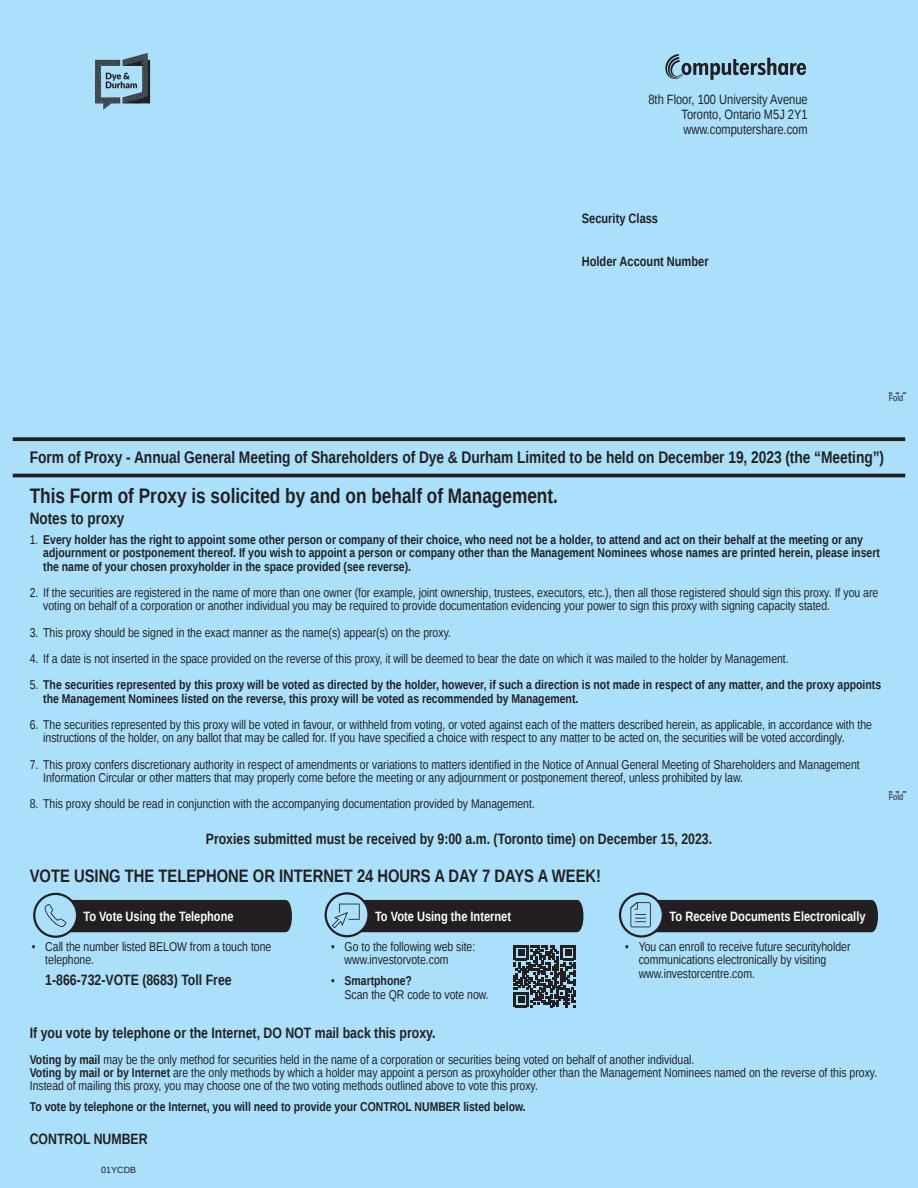
<style>
.page{position:relative;width:918px;height:1188px;background:#aae0f9}
.page>*{position:absolute;margin:0;border:0;box-sizing:border-box;transform-origin:0 0}
.t1{font:700 21px "Liberation Sans Narrow";color:#231f20}
.t2{font:700 18px "Liberation Sans Narrow";color:#231f20}
.t3{font:700 16.8px "Liberation Sans Narrow";letter-spacing:-.005em;color:#231f20}
.t4{font:700 16.5px "Liberation Sans Narrow";color:#231f20}
.t5{font:700 15px "Liberation Sans Narrow";color:#231f20}
.t6{font:700 13.5px "Liberation Sans Narrow";color:#fff}
.t7{font:13.5px "Liberation Sans Narrow";color:#231f20}
.t8{font:700 13.5px "Liberation Sans Narrow";color:#231f20}
.t9{font:12.75px/13.5px "Liberation Sans Narrow";color:#231f20}
.t10{font:700 12.75px/13.5px "Liberation Sans Narrow";color:#231f20}
.t11{font:9px "Liberation Sans Narrow";color:#231f20}
.t12{font:9px "Liberation Sans";color:#231f20}
.s1{font-weight:400}
.s2{font-weight:700}
</style>
<div class="page">
<img style="left:96px;top:54px;width:55px;height:55px">
<svg style="left:889px;top:393px;width:17px;height:1px"></svg>
<svg style="left:889px;top:792px;width:17px;height:1px"></svg>
<svg style="left:665px;top:54px;width:141px;height:26px"></svg>
<svg style="left:33px;top:892px;width:259px;height:46px"></svg>
<svg style="left:324px;top:892px;width:260px;height:46px"></svg>
<svg style="left:618px;top:893px;width:260px;height:45px"></svg>
<svg style="left:13px;top:437px;width:892px;height:4px;background:#2d2d30"></svg>
<hr style="left:13px;top:474px;width:892px;height:3px;background:#231f20">
<svg style="left:514px;top:945px;width:62px;height:62px"></svg>
<p class="t7" style="left:648px;top:92px;width:161px">8th Floor, 100 University Avenue</p>
<p class="t7" style="left:681px;top:107px;width:128px">Toronto, Ontario M5J 2Y1</p>
<p class="t7" style="left:683px;top:122px;width:126px">www.computershare.com</p>
<p class="t8" style="left:582px;top:209px;width:78px">Security Class</p>
<p class="t8" style="left:582px;top:252px;width:128px">Holder Account Number</p>
<p class="t11" style="left:889px;top:393px;width:16px">Fold</p>
<p class="t3" style="left:30px;top:445px;width:856px">Form of Proxy - Annual General Meeting of Shareholders of Dye &amp; Durham Limited to be held on December 19, 2023 (the “Meeting”)</p>
<p class="t1" style="left:30px;top:481px;width:530px">This Form of Proxy is solicited by and on behalf of Management.</p>
<p class="t4" style="left:30px;top:507px;width:96px">Notes to proxy</p>
<p class="t10" style="left:43px;top:532px;width:838px;text-indent:-14px"><span class="s1">1.</span> Every holder has the right to appoint some other person or company of their choice, who need not be a holder, to attend and act on their behalf at the meeting or any adjournment or postponement thereof. If you wish to appoint a person or company other than the Management Nominees whose names are printed herein, please insert the name of your chosen proxyholder in the space provided (see reverse).</p>
<p class="t9" style="left:43px;top:586px;width:837px;text-indent:-14px">2. If the securities are registered in the name of more than one owner (for example, joint ownership, trustees, executors, etc.), then all those registered should sign this proxy. If you are voting on behalf of a corporation or another individual you may be required to provide documentation evidencing your power to sign this proxy with signing capacity stated.</p>
<p class="t9" style="left:30px;top:626px;width:423px">3. This proxy should be signed in the exact manner as the name(s) appear(s) on the proxy.</p>
<p class="t9" style="left:30px;top:652px;width:761px">4. If a date is not inserted in the space provided on the reverse of this proxy, it will be deemed to bear the date on which it was mailed to the holder by Management.</p>
<p class="t10" style="left:43px;top:678px;width:839px;text-indent:-14px"><span class="s1">5.</span> The securities represented by this proxy will be voted as directed by the holder, however, if such a direction is not made in respect of any matter, and the proxy appoints the Management Nominees listed on the reverse, this proxy will be voted as recommended by Management.</p>
<p class="t9" style="left:43px;top:718px;width:830px;text-indent:-14px">6. The securities represented by this proxy will be voted in favour, or withheld from voting, or voted against each of the matters described herein, as applicable, in accordance with the instructions of the holder, on any ballot that may be called for. If you have specified a choice with respect to any matter to be acted on, the securities will be voted accordingly.</p>
<p class="t9" style="left:43px;top:758px;width:818px;text-indent:-14px">7. This proxy confers discretionary authority in respect of amendments or variations to matters identified in the Notice of Annual General Meeting of Shareholders and Management<br>Information Circular or other matters that may properly come before the meeting or any adjournment or postponement thereof, unless prohibited by law.</p>
<p class="t9" style="left:30px;top:798px;width:507px">8. This proxy should be read in conjunction with the accompanying documentation provided by Management.</p>
<p class="t5" style="left:206px;top:829px;width:508px">Proxies submitted must be received by 9:00 a.m. (Toronto time) on December 15, 2023.</p>
<p class="t11" style="left:889px;top:792px;width:16px">Fold</p>
<p class="t2" style="left:30px;top:863px;width:573px">VOTE USING THE TELEPHONE OR INTERNET 24 HOURS A DAY 7 DAYS A WEEK!</p>
<p class="t6" style="left:84px;top:907px;width:152px">To Vote Using the Telephone</p>
<p class="t6" style="left:375px;top:907px;width:138px">To Vote Using the Internet</p>
<p class="t6" style="left:670px;top:907px;width:198px">To Receive Documents Electronically</p>
<p class="t9" style="left:45px;top:940px;width:228px;text-indent:-14px">• Call the number listed BELOW from a touch tone telephone.</p>
<p class="t9" style="left:331px;top:940px;width:146px">• Go to the following web site:</p>
<p class="t9" style="left:345px;top:954px;width:105px">www.investorvote.com</p>
<p class="t10" style="left:331px;top:974px;width:82px"><span class="s1">•</span> Smartphone?</p>
<p class="t9" style="left:345px;top:988px;width:146px">Scan the QR code to vote now.</p>
<p class="t5" style="left:45px;top:970px;width:188px">1-866-732-VOTE (8683) Toll Free</p>
<p class="t9" style="left:639px;top:940px;width:213px;text-indent:-14px">• You can enroll to receive future securityholder communications electronically by visiting www.investorcentre.com.</p>
<p class="t5" style="left:30px;top:1022px;width:407px">If you vote by telephone or the Internet, DO NOT mail back this proxy.</p>
<p class="t9" style="left:30px;top:1054px;width:666px"><span class="s2">Voting by mail</span> may be the only method for securities held in the name of a corporation or securities being voted on behalf of another individual.</p>
<p class="t9" style="left:30px;top:1067px;width:849px;line-height:12.8px"><span class="s2">Voting by mail or by Internet</span> are the only methods by which a holder may appoint a person as proxyholder other than the Management Nominees named on the reverse of this proxy.<br>Instead of mailing this proxy, you may choose one of the two voting methods outlined above to vote this proxy.</p>
<p class="t10" style="left:30px;top:1099px;width:497px">To vote by telephone or the Internet, you will need to provide your CONTROL NUMBER listed below.</p>
<p class="t5" style="left:30px;top:1128px;width:119px">CONTROL NUMBER</p>
<p class="t12" style="left:101px;top:1165px;width:37px">01YCDB</p>
</div>
